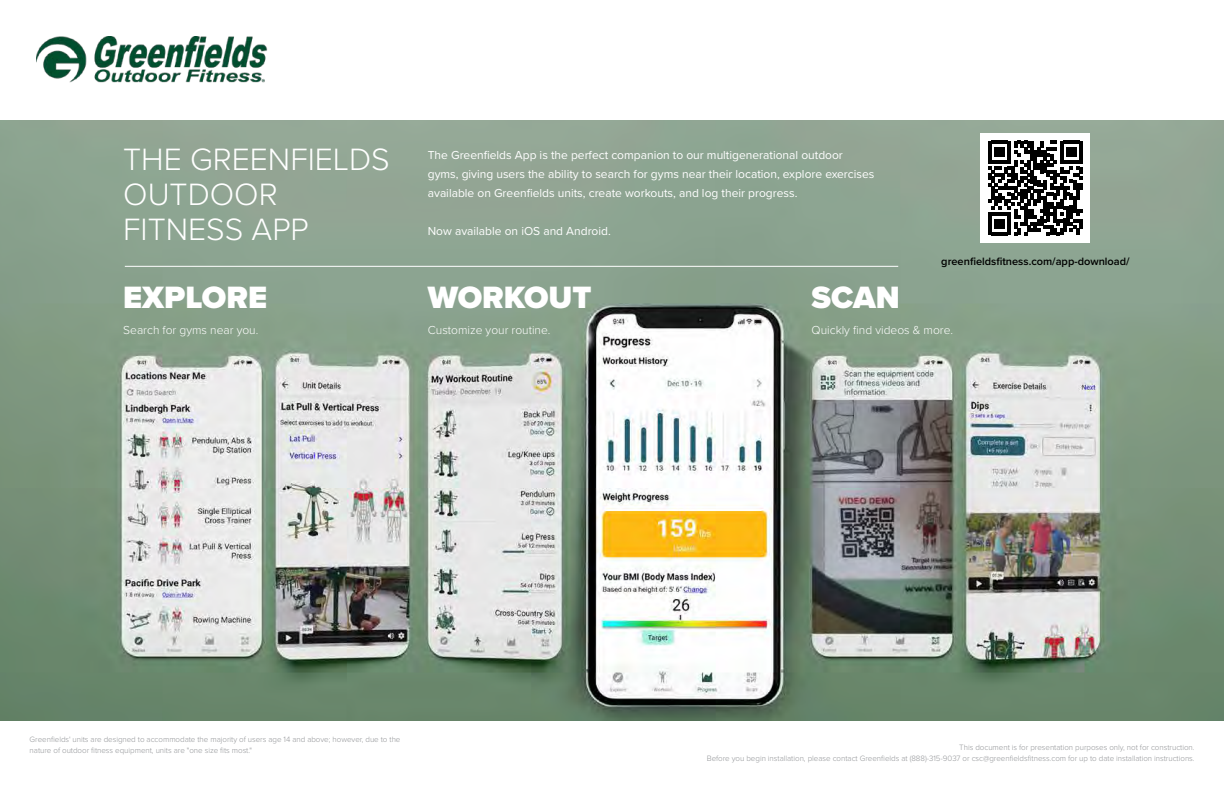
<style>
.page{position:relative;width:1224px;height:792px;background:#fff}
.page>*{position:absolute;margin:0;border:0;box-sizing:border-box;transform-origin:0 0}
.t1{font:300 32px/35px "Proxima Nova";color:#fff}
.t2{font:900 32px "Proxima Nova";color:#fff}
.t3{font:12px/19px "Proxima Nova";color:#fff}
.t4{font:300 12px "Proxima Nova";color:#fff}
.t5{font:600 11px "Proxima Nova";color:#000}
.t6{font:300 8px/11px "Proxima Nova";letter-spacing:-.005em;color:#939598;text-align:right}
</style>
<div class="page">
<img style="left:0;top:120px;width:1224px;height:601px">
<div style="left:981px;top:133px;width:109px;height:110px;background:#fff"></div>
<svg style="left:988px;top:141px;width:95px;height:94px"></svg>
<hr style="left:1079px;top:219px;width:4px;height:10px;background:#000">
<hr style="left:125px;top:266px;width:773px;height:1px;background:#fff">
<img style="left:36px;top:36px;width:232px;height:47px">
<h1 class="t1" style="left:123px;top:140px;width:268px">THE GREENFIELDS<br>OUTDOOR<br>FITNESS APP</h1>
<h1 class="t2" style="left:123px;top:273px;width:145px">EXPLORE</h1>
<p class="t3" style="left:428px;top:145px;width:448px">The Greenfields App is the perfect companion to our multigenerational outdoor gyms, giving users the ability to search for gyms near their location, explore exercises available on Greenfields units, create workouts, and log their progress.</p>
<h2 class="t3" style="left:428px;top:221px;width:185px">Now available on iOS and Android.</h2>
<h1 class="t2" style="left:428px;top:273px;width:165px">WORKOUT</h1>
<h1 class="t2" style="left:812px;top:273px;width:90px">SCAN</h1>
<h3 class="t5" style="left:941px;top:253px;width:190px">greenfieldsfitness.com/app-download/</h3>
<h2 class="t4" style="left:123px;top:321px;width:137px">Search for gyms near you.</h2>
<h2 class="t4" style="left:428px;top:321px;width:124px">Customize your routine.</h2>
<h2 class="t4" style="left:812px;top:321px;width:143px">Quickly find videos &amp; more.</h2>
<p class="t6" style="left:30px;top:733px;width:372px;text-align:left">Greenfields' units are designed to accommodate the majority of users age 14 and above; however, due to the nature of outdoor fitness equipment, units are "one size fits most."</p>
<p class="t6" style="left:707px;top:741px;width:489px">This document is for presentation purposes only, not for construction.<br>Before you begin installation, please contact Greenfields at (888)-315-9037 or csc@greenfieldsfitness.com for up to date installation instructions.</p>
</div>
